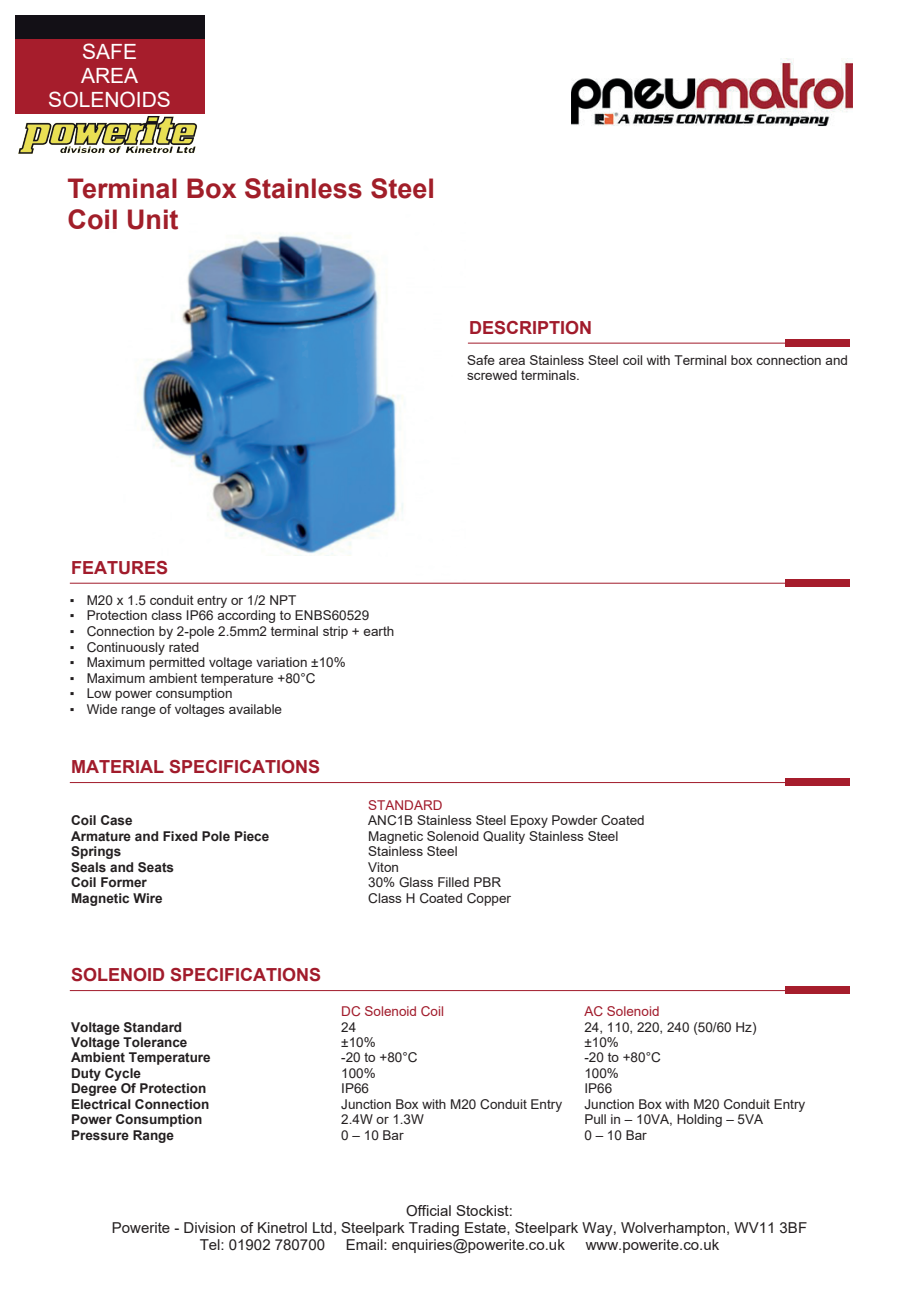
<style>
.page{position:relative;width:919px;height:1289px;background:#fff}
.page>*{position:absolute;margin:0;border:0;box-sizing:border-box;transform-origin:0 0}
.t1{font:700 27px/30.9px "Arial";color:#a11e29}
.t2{font:21px/24.2px "Arial";color:#fff;text-align:center}
.t3{font:700 18px "Arial";color:#a11b2b}
.t4{font:15px "Arial";color:#231f20}
.t5{font:13.5px/15.5px "Arial";color:#231f20}
.t6{font:700 13.5px "Arial";color:#231f20}
.t7{font:13.5px "Arial";color:#a11b2b}
.s1{font-family:"Times New Roman"}
</style>
<div class="page">
<img style="left:16px;top:113px;width:389px;height:443px">
<img style="left:572px;top:59px;width:280px;height:68px">
<div style="left:15px;top:16px;width:189px;height:74px;background:#131016"></div>
<div style="left:15px;top:39px;width:189px;height:74px;background:#a61d2c"></div>
<hr style="left:468px;top:343px;width:380px;height:1px;background:#a11b2b">
<div style="left:784px;top:339px;width:65px;height:7px;background:#a61d2c"></div>
<svg style="left:16px;top:114px;width:185px;height:42px"></svg>
<hr style="left:70px;top:582px;width:778px;height:1px;background:#a11b2b">
<div style="left:784px;top:579px;width:65px;height:8px;background:#a61d2c"></div>
<hr style="left:70px;top:782px;width:778px;height:1px;background:#a11b2b">
<div style="left:784px;top:778px;width:65px;height:8px;background:#a61d2c"></div>
<hr style="left:70px;top:990px;width:778px;height:1px;background:#a11b2b">
<div style="left:784px;top:986px;width:65px;height:8px;background:#a61d2c"></div>
<h2 class="t2" style="left:48px;top:41px;width:124px">SAFE<br>AREA<br>SOLENOIDS</h2>
<h1 class="t1" style="left:68px;top:175px;width:369px">Terminal Box Stainless Steel<br>Coil Unit</h1>
<h3 class="t3" style="left:469px;top:321px;width:125px">DESCRIPTION</h3>
<p class="t5" style="left:467px;top:354px;width:382px">Safe area Stainless Steel coil with Terminal box connection and screwed terminals.</p>
<h3 class="t3" style="left:71px;top:561px;width:99px">FEATURES</h3>
<p class="t5" style="left:70px;top:593px;width:228px"><span class="s1">▪</span> M20 x 1.5 conduit entry or 1/2 NPT</p>
<p class="t5" style="left:70px;top:609px;width:301px"><span class="s1">▪</span> Protection class IP66 according to ENBS60529</p>
<p class="t5" style="left:70px;top:624px;width:326px"><span class="s1">▪</span> Connection by 2-pole 2.5mm2 terminal strip + earth</p>
<p class="t5" style="left:70px;top:640px;width:131px"><span class="s1">▪</span> Continuously rated</p>
<p class="t5" style="left:70px;top:656px;width:277px"><span class="s1">▪</span> Maximum permitted voltage variation ±10%</p>
<p class="t5" style="left:70px;top:671px;width:247px"><span class="s1">▪</span> Maximum ambient temperature +80°C</p>
<p class="t5" style="left:70px;top:687px;width:164px"><span class="s1">▪</span> Low power consumption</p>
<p class="t5" style="left:70px;top:702px;width:214px"><span class="s1">▪</span> Wide range of voltages available</p>
<h3 class="t3" style="left:71px;top:760px;width:250px">MATERIAL SPECIFICATIONS</h3>
<p class="t7" style="left:368px;top:800px;width:76px">STANDARD</p>
<p class="t6" style="left:71px;top:815px;width:63px">Coil Case</p>
<p class="t5" style="left:368px;top:814px;width:278px">ANC1B Stainless Steel Epoxy Powder Coated</p>
<p class="t6" style="left:71px;top:830px;width:200px">Armature and Fixed Pole Piece</p>
<p class="t5" style="left:368px;top:829px;width:252px">Magnetic Solenoid Quality Stainless Steel</p>
<p class="t6" style="left:71px;top:846px;width:52px">Springs</p>
<p class="t5" style="left:368px;top:845px;width:91px">Stainless Steel</p>
<p class="t6" style="left:71px;top:861px;width:104px">Seals and Seats</p>
<p class="t5" style="left:368px;top:860px;width:32px">Viton</p>
<p class="t6" style="left:71px;top:877px;width:77px">Coil Former</p>
<p class="t5" style="left:368px;top:876px;width:134px">30% Glass Filled PBR</p>
<p class="t6" style="left:71px;top:892px;width:93px">Magnetic Wire</p>
<p class="t5" style="left:368px;top:891px;width:144px">Class H Coated Copper</p>
<h3 class="t3" style="left:71px;top:968px;width:252px">SOLENOID SPECIFICATIONS</h3>
<p class="t7" style="left:341px;top:1006px;width:104px">DC Solenoid Coil</p>
<p class="t7" style="left:584px;top:1006px;width:77px">AC Solenoid</p>
<p class="t6" style="left:71px;top:1021px;width:113px">Voltage Standard</p>
<p class="t5" style="left:341px;top:1020px;width:17px">24</p>
<p class="t5" style="left:584px;top:1020px;width:174px">24, 110, 220, 240 (50/60 Hz)</p>
<p class="t6" style="left:71px;top:1037px;width:118px">Voltage Tolerance</p>
<p class="t5" style="left:341px;top:1035px;width:36px">±10%</p>
<p class="t5" style="left:584px;top:1035px;width:36px">±10%</p>
<p class="t6" style="left:71px;top:1052px;width:141px">Ambient Temperature</p>
<p class="t5" style="left:341px;top:1051px;width:78px">-20 to +80°C</p>
<p class="t5" style="left:584px;top:1051px;width:78px">-20 to +80°C</p>
<p class="t6" style="left:71px;top:1068px;width:71px">Duty Cycle</p>
<p class="t5" style="left:341px;top:1066px;width:36px">100%</p>
<p class="t5" style="left:584px;top:1066px;width:36px">100%</p>
<p class="t6" style="left:71px;top:1083px;width:137px">Degree Of Protection</p>
<p class="t5" style="left:341px;top:1082px;width:29px">IP66</p>
<p class="t5" style="left:584px;top:1082px;width:29px">IP66</p>
<p class="t6" style="left:71px;top:1099px;width:140px">Electrical Connection</p>
<p class="t5" style="left:341px;top:1097px;width:222px">Junction Box with M20 Conduit Entry</p>
<p class="t5" style="left:584px;top:1097px;width:222px">Junction Box with M20 Conduit Entry</p>
<p class="t6" style="left:71px;top:1114px;width:133px">Power Consumption</p>
<p class="t5" style="left:341px;top:1113px;width:84px">2.4W or 1.3W</p>
<p class="t5" style="left:584px;top:1113px;width:180px">Pull in – 10VA, Holding – 5VA</p>
<p class="t6" style="left:71px;top:1130px;width:104px">Pressure Range</p>
<p class="t5" style="left:341px;top:1128px;width:64px">0 – 10 Bar</p>
<p class="t5" style="left:584px;top:1128px;width:64px">0 – 10 Bar</p>
<p class="t4" style="left:406px;top:1205px;width:108px">Official Stockist:</p>
<p class="t4" style="left:112px;top:1222px;width:696px">Powerite - Division of Kinetrol Ltd, Steelpark Trading Estate, Steelpark Way, Wolverhampton, WV11 3BF</p>
<p class="t4" style="left:200px;top:1239px;width:127px">Tel: 01902 780700</p>
<p class="t4" style="left:346px;top:1239px;width:220px">Email: enquiries@powerite.co.uk</p>
<p class="t4" style="left:585px;top:1239px;width:135px">www.powerite.co.uk</p>
</div>
